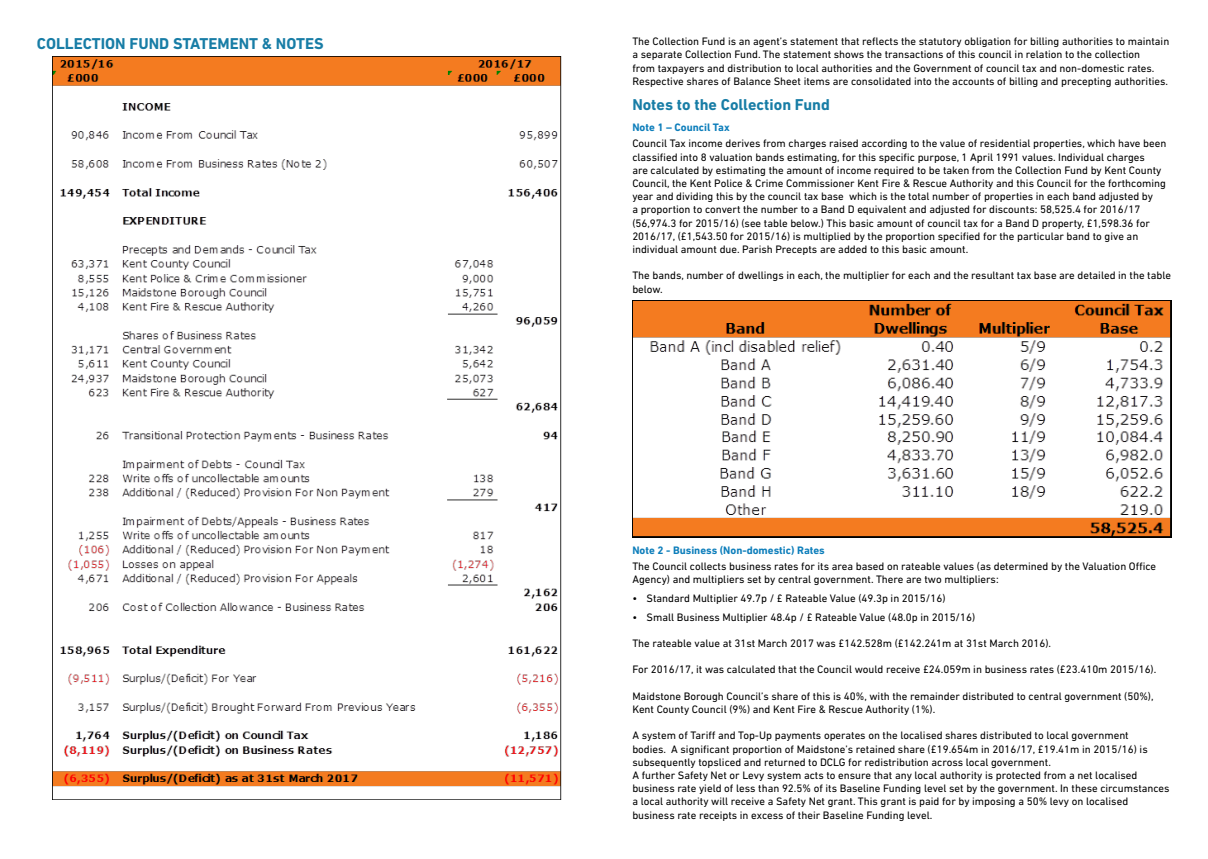
<style>
.page{position:relative;width:1208px;height:859px;background:#fff}
.page>*{position:absolute;margin:0;border:0;box-sizing:border-box;transform-origin:0 0}
.Subhead{font:700 16px "DIN Next LT Pro";color:#187da6}
.Body{font:11px/13.2px "DIN Next LT Pro";color:#000}
.Subhead_2{font:700 11px "DIN Next LT Pro";color:#0d7ebb}
</style>
<div class="page">
<img style="left:52px;top:57px;width:509px;height:742px">
<img style="left:632px;top:300px;width:539px;height:237px">
<p class="Subhead" style="left:37px;top:34px;width:288px">COLLECTION FUND STATEMENT &amp; NOTES</p>
<p class="Body" style="left:632px;top:35px;width:538px">The Collection Fund is an agent’s statement that reflects the statutory obligation for billing authorities to maintain a separate Collection Fund. The statement shows the transactions of this council in relation to the collection<br>from taxpayers and distribution to local authorities and the Government of council tax and non-domestic rates.<br>Respective shares of Balance Sheet items are consolidated into the accounts of billing and precepting authorities.</p>
<p class="Subhead" style="left:632px;top:95px;width:199px">Notes to the Collection Fund</p>
<p class="Subhead_2" style="left:632px;top:121px;width:99px">Note 1 – Council Tax</p>
<p class="Body" style="left:632px;top:137px;width:535px">Council Tax income derives from charges raised according to the value of residential properties, which have been classified into 8 valuation bands estimating, for this specific purpose, 1 April 1991 values. Individual charges<br>are calculated by estimating the amount of income required to be taken from the Collection Fund by Kent County Council, the Kent Police &amp; Crime Commissioner Kent Fire &amp; Rescue Authority and this Council for the forthcoming year and dividing this by the council tax base which is the total number of properties in each band adjusted by<br>a proportion to convert the number to a Band D equivalent and adjusted for discounts: 58,525.4 for 2016/17 (56,974.3 for 2015/16) (see table below.) This basic amount of council tax for a Band D property, £1,598.36 for 2016/17, (£1,543.50 for 2015/16) is multiplied by the proportion specified for the particular band to give an individual amount due. Parish Precepts are added to this basic amount.</p>
<p class="Body" style="left:632px;top:269px;width:540px">The bands, number of dwellings in each, the multiplier for each and the resultant tax base are detailed in the table below.</p>
<p class="Subhead_2" style="left:632px;top:543px;width:194px">Note 2 - Business (Non-domestic) Rates</p>
<p class="Body" style="left:632px;top:559px;width:525px">The Council collects business rates for its area based on rateable values (as determined by the Valuation Office<br>Agency) and multipliers set by central government. There are two multipliers:</p>
<p class="Body" style="left:632px;top:591px;width:315px">• Standard Multiplier 49.7p / £ Rateable Value (49.3p in 2015/16)</p>
<p class="Body" style="left:632px;top:610px;width:344px">• Small Business Multiplier 48.4p / £ Rateable Value (48.0p in 2015/16)</p>
<p class="Body" style="left:632px;top:636px;width:420px">The rateable value at 31st March 2017 was £142.528m (£142.241m at 31st March 2016).</p>
<p class="Body" style="left:632px;top:663px;width:525px">For 2016/17, it was calculated that the Council would receive £24.059m in business rates (£23.410m 2015/16).</p>
<p class="Body" style="left:632px;top:689px;width:523px">Maidstone Borough Council’s share of this is 40%, with the remainder distributed to central government (50%),<br>Kent County Council (9%) and Kent Fire &amp; Rescue Authority (1%).</p>
<p class="Body" style="left:632px;top:729px;width:517px">A system of Tariff and Top-Up payments operates on the localised shares distributed to local government bodies. A significant proportion of Maidstone’s retained share (£19.654m in 2016/17, £19.41m in 2015/16) is subsequently topsliced and returned to DCLG for redistribution across local government.</p>
<p class="Body" style="left:632px;top:768px;width:539px">A further Safety Net or Levy system acts to ensure that any local authority is protected from a net localised business rate yield of less than 92.5% of its Baseline Funding level set by the government. In these circumstances a local authority will receive a Safety Net grant. This grant is paid for by imposing a 50% levy on localised business rate receipts in excess of their Baseline Funding level.</p>
</div>
